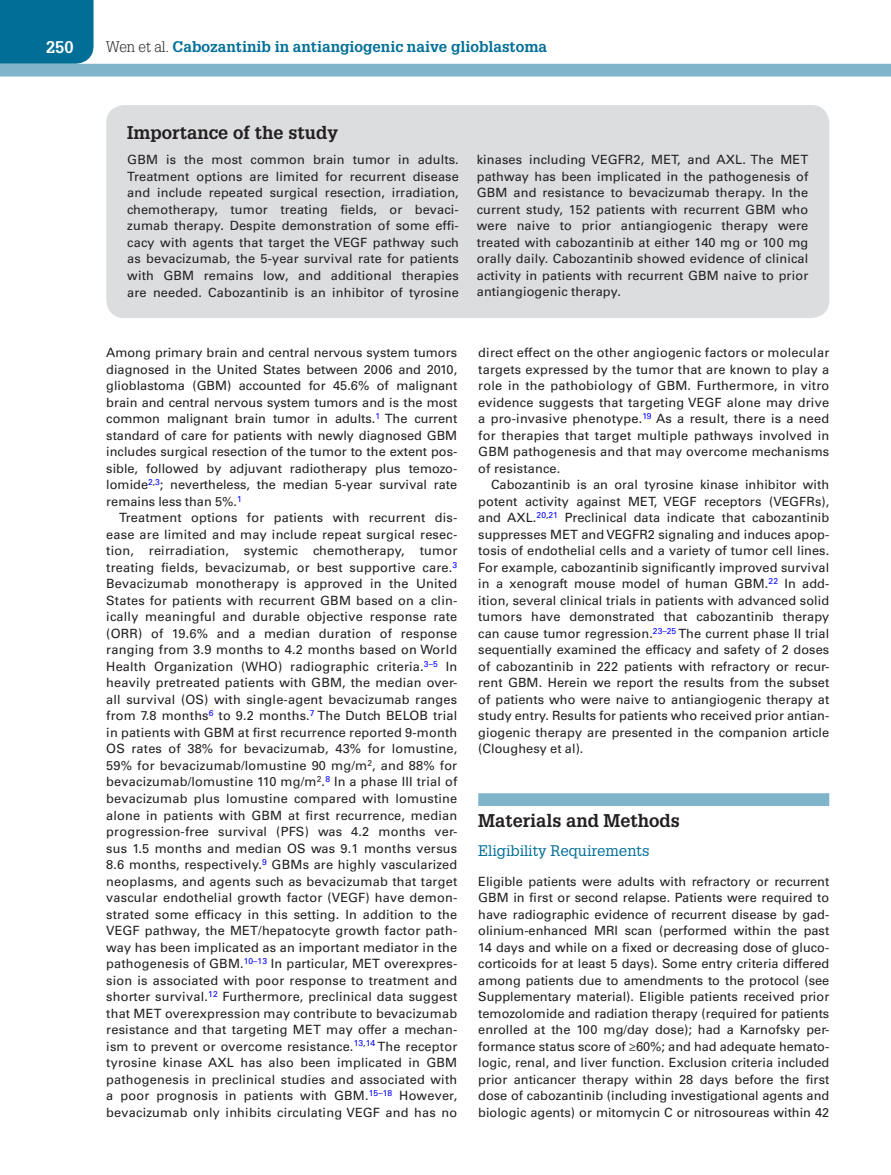
<style>
.page{position:relative;width:891px;height:1175px;background:#fff}
.page>*{position:absolute;margin:0;border:0;box-sizing:border-box;transform-origin:0 0}
.t1{font:700 18px "Glypha LT Std";color:#231f20}
.t2{font:700 16.5px "Glypha LT Std";color:#fff}
.t3{font:700 15px "Glypha LT Std";color:#006e96}
.t4{font:15px "Glypha LT Std";color:#006e96}
.t5{font:12.75px/16.5px "Univers LT Std";letter-spacing:.01em;color:#231f20;text-align:justify}
.s1{font-weight:300;color:#231f20}
</style>
<div class="page">
<div style="left:0;top:0;width:94px;height:64px;background:#006e96"></div>
<div style="left:0;top:64px;width:891px;height:12px;background:#7fb4ca"></div>
<div style="left:478px;top:793px;width:351px;height:13px;background:#7fb4ca"></div>
<div style="left:106px;top:105px;width:723px;height:213px;background:#dcdddf;border-radius:18px"></div>
<p class="t2" style="left:46px;top:37px;width:29px">250</p>
<p class="t3" style="left:106px;top:37px;width:442px"><span class="s1">Wen et al.</span> Cabozantinib in antiangiogenic naive glioblastoma</p>
<h1 class="t1" style="left:127px;top:121px;width:212px">Importance of the study</h1>
<p class="t5" style="left:127px;top:152px;width:333px">GBM is the most common brain tumor in adults.<br>Treatment options are limited for recurrent disease and include repeated surgical resection, irradiation, chemotherapy, tumor treating fields, or bevaci&shy;zumab therapy. Despite demonstration of some effi&shy;cacy with agents that target the VEGF pathway such as bevacizumab, the 5-year survival rate for patients with GBM remains low, and additional therapies are needed. Cabozantinib is an inhibitor of tyrosine</p>
<p class="t5" style="left:477px;top:152px;width:333px">kinases including VEGFR2, MET, and AXL. The MET pathway has been implicated in the pathogenesis of GBM and resistance to bevacizumab therapy. In the current study, 152 patients with recurrent GBM who were naive to prior antiangiogenic therapy were treated with cabozantinib at either 140 mg or 100 mg orally daily. Cabozantinib showed evidence of clinical activity in patients with recurrent GBM naive to prior antiangiogenic therapy.</p>
<p class="t5" style="left:106px;top:344px;width:353px">Among primary brain and central nervous system tumors diagnosed in the United States between 2006 and 2010, glioblastoma (GBM) accounted for 45.6% of malignant brain and central nervous system tumors and is the most common malignant brain tumor in adults.<sup>1</sup> The current standard of care for patients with newly diagnosed GBM includes surgical resection of the tumor to the extent pos&shy;sible, followed by adjuvant radiotherapy plus temozo&shy;lomide<sup>2</sup><sup>,</sup><sup>3</sup>; nevertheless, the median 5-year survival rate remains less than 5%.<sup>1</sup></p>
<p class="t5" style="left:106px;top:509px;width:353px;text-indent:13px">Treatment options for patients with recurrent dis&shy;ease are limited and may include repeat surgical resec&shy;tion, reirradiation, systemic chemotherapy, tumor treating fields, bevacizumab, or best supportive care.<sup>3<br></sup>Bevacizumab monotherapy is approved in the United States for patients with recurrent GBM based on a clin&shy;ically meaningful and durable objective response rate (ORR) of 19.6% and a median duration of response ranging from 3.9 months to 4.2 months based on World Health Organization (WHO) radiographic criteria.<sup>3–5</sup> In heavily pretreated patients with GBM, the median over&shy;all survival (OS) with single-agent bevacizumab ranges from 7.8 months<sup>6</sup> to 9.2 months.<sup>7</sup> The Dutch BELOB trial in patients with GBM at first recurrence reported 9-month OS rates of 38% for bevacizumab, 43% for lomustine, 59% for bevacizumab/lomustine 90 mg/m<sup>2</sup>, and 88% for bevacizumab/lomustine 110 mg/m<sup>2</sup>.<sup>8</sup> In a phase III trial of bevacizumab plus lomustine compared with lomustine alone in patients with GBM at first recurrence, median progression-free survival (PFS) was 4.2 months ver&shy;sus 1.5 months and median OS was 9.1 months versus 8.6 months, respectively.<sup>9</sup> GBMs are highly vascularized neoplasms, and agents such as bevacizumab that target vascular endothelial growth factor (VEGF) have demon&shy;strated some efficacy in this setting. In addition to the VEGF pathway, the MET/hepatocyte growth factor path&shy;way has been implicated as an important mediator in the pathogenesis of GBM.<sup>10–13</sup> In particular, MET overexpres&shy;sion is associated with poor response to treatment and shorter survival.<sup>12</sup> Furthermore, preclinical data suggest that MET overexpression may contribute to bevacizumab resistance and that targeting MET may offer a mechan&shy;ism to prevent or overcome resistance.<sup>13</sup><sup>,</sup><sup>14</sup> The receptor tyrosine kinase AXL has also been implicated in GBM pathogenesis in preclinical studies and associated with a poor prognosis in patients with GBM.<sup>15–18</sup> However, bevacizumab only inhibits circulating VEGF and has no</p>
<p class="t5" style="left:478px;top:344px;width:353px">direct effect on the other angiogenic factors or molecular targets expressed by the tumor that are known to play a role in the pathobiology of GBM. Furthermore, in vitro evidence suggests that targeting VEGF alone may drive a pro-invasive phenotype.<sup>19</sup> As a result, there is a need for therapies that target multiple pathways involved in GBM pathogenesis and that may overcome mechanisms of resistance.</p>
<p class="t5" style="left:478px;top:476px;width:353px;text-indent:13px">Cabozantinib is an oral tyrosine kinase inhibitor with potent activity against MET, VEGF receptors (VEGFRs), and AXL.<sup>20</sup><sup>,</sup><sup>21</sup> Preclinical data indicate that cabozantinib suppresses MET and VEGFR2 signaling and induces apop&shy;tosis of endothelial cells and a variety of tumor cell lines.<br>For example, cabozantinib significantly improved survival in a xenograft mouse model of human GBM.<sup>22</sup> In add&shy;ition, several clinical trials in patients with advanced solid tumors have demonstrated that cabozantinib therapy can cause tumor regression.<sup>23–25</sup> The current phase II trial sequentially examined the efficacy and safety of 2 doses of cabozantinib in 222 patients with refractory or recur&shy;rent GBM. Herein we report the results from the subset of patients who were naive to antiangiogenic therapy at study entry. Results for patients who received prior antian&shy;giogenic therapy are presented in the companion article (Cloughesy et al).</p>
<h1 class="t1" style="left:478px;top:809px;width:203px">Materials and Methods</h1>
<p class="t4" style="left:478px;top:842px;width:173px">Eligibility Requirements</p>
<p class="t5" style="left:478px;top:872px;width:353px">Eligible patients were adults with refractory or recurrent GBM in first or second relapse. Patients were required to have radiographic evidence of recurrent disease by gad&shy;olinium-enhanced MRI scan (performed within the past 14 days and while on a fixed or decreasing dose of gluco&shy;corticoids for at least 5 days). Some entry criteria differed among patients due to amendments to the protocol (see Supplementary material). Eligible patients received prior temozolomide and radiation therapy (required for patients enrolled at the 100 mg/day dose); had a Karnofsky per&shy;formance status score of ≥60%; and had adequate hemato&shy;logic, renal, and liver function. Exclusion criteria included prior anticancer therapy within 28 days before the first dose of cabozantinib (including investigational agents and biologic agents) or mitomycin C or nitrosoureas within 42</p>
</div>
